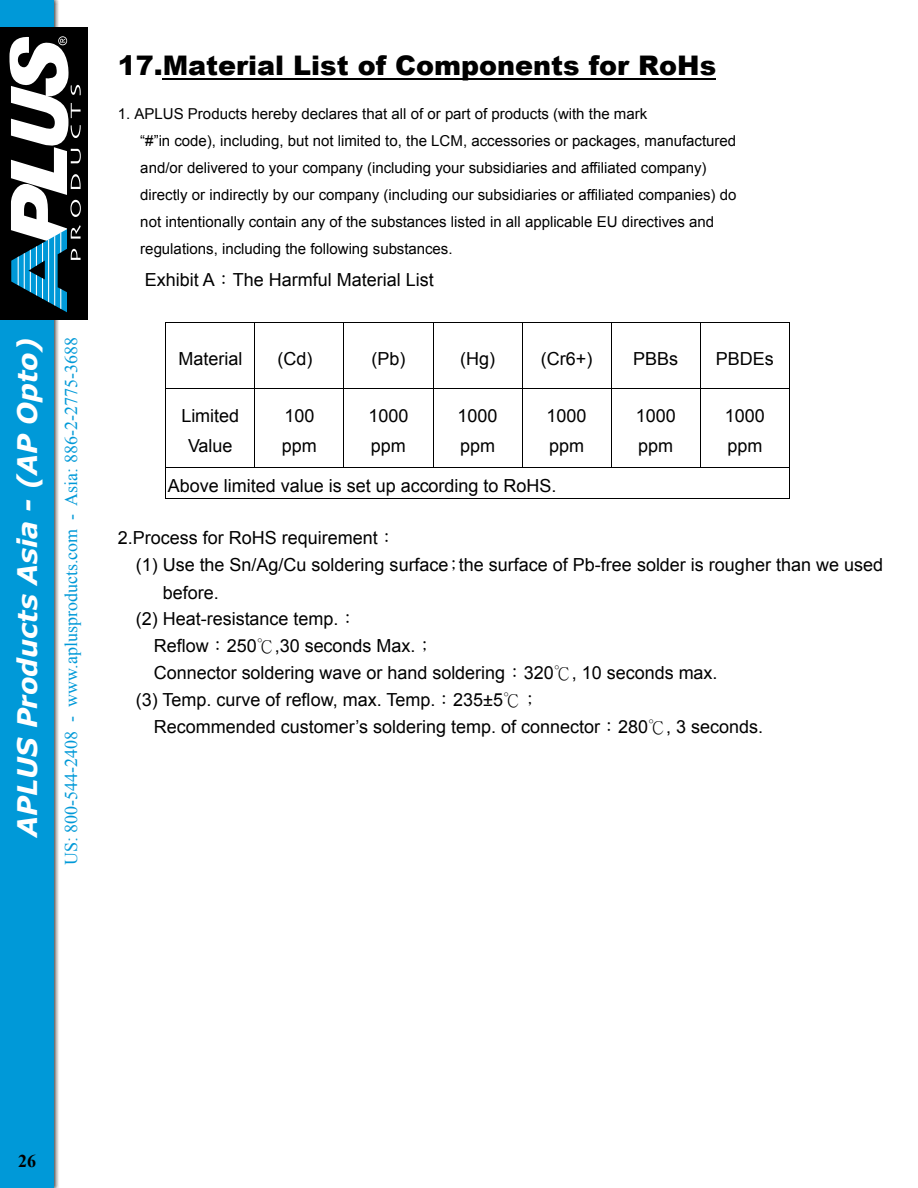
<style>
.page{position:relative;width:918px;height:1188px;background:#fff}
.page>*{position:absolute;margin:0;border:0;box-sizing:border-box;transform-origin:0 0}
.t1{font:900 27px "Arial";color:#000}
.t2{font:italic 700 27px "Verdana";color:#fff}
.t3{font:18px/30px "Arial";color:#000}
.t4{font:18px "Times New Roman";color:#0099d8}
.t5{font:18px "Ming Li U";color:#000}
.t6{font:700 18px "Times New Roman";color:#000}
.t7{font:15px/27px "Arial";color:#000}
.s1{font-family:"P Ming Li U"}
.s2{font-family:"Ming Li U"}
</style>
<div class="page">
<hr style="left:163px;top:78px;width:553px;height:1px;background:#000">
<hr style="left:165px;top:322px;width:625px;height:1px;background:#000">
<hr style="left:165px;top:323px;width:1px;height:66px;background:#000">
<hr style="left:255px;top:323px;width:1px;height:66px;background:#000">
<hr style="left:344px;top:323px;width:1px;height:66px;background:#000">
<hr style="left:433px;top:323px;width:1px;height:66px;background:#000">
<hr style="left:522px;top:323px;width:1px;height:66px;background:#000">
<hr style="left:611px;top:323px;width:1px;height:66px;background:#000">
<hr style="left:700px;top:323px;width:1px;height:66px;background:#000">
<hr style="left:789px;top:323px;width:1px;height:66px;background:#000">
<hr style="left:165px;top:389px;width:625px;height:1px;background:#000">
<hr style="left:165px;top:389px;width:1px;height:78px;background:#000">
<hr style="left:255px;top:389px;width:1px;height:78px;background:#000">
<hr style="left:344px;top:389px;width:1px;height:78px;background:#000">
<hr style="left:433px;top:389px;width:1px;height:78px;background:#000">
<hr style="left:522px;top:389px;width:1px;height:78px;background:#000">
<hr style="left:611px;top:389px;width:1px;height:78px;background:#000">
<hr style="left:700px;top:389px;width:1px;height:78px;background:#000">
<hr style="left:789px;top:389px;width:1px;height:78px;background:#000">
<hr style="left:165px;top:467px;width:625px;height:1px;background:#000">
<hr style="left:165px;top:468px;width:1px;height:31px;background:#000">
<hr style="left:165px;top:498px;width:624px;height:1px;background:#000">
<hr style="left:789px;top:468px;width:1px;height:31px;background:#000">
<div style="left:0;top:0;width:59px;height:1188px;background:#000;opacity:.75"></div>
<div style="left:0;top:0;width:54px;height:1188px;background:#0099d8"></div>
<div style="left:0;top:27px;width:88px;height:293px;background:#000"></div>
<svg style="left:9px;top:36px;width:72px;height:276px"></svg>
<h1 class="t2" style="left:10px;top:837px;width:501px;rotate:-90deg">APLUS Products Asia - (AP Opto)</h1>
<p class="t4" style="left:59px;top:865px;width:529px;rotate:-90deg">US: 800-544-2408 - www.aplusproducts.com - Asia: 886-2-2775-3688</p>
<h1 class="t1" style="left:118px;top:45px;width:600px">17.Material List of Components for RoHs</h1>
<p class="t7" style="left:140px;top:100px;width:598px;text-indent:-22px">1. APLUS Products hereby declares that all of or part of products (with the mark<br>“#”in code), including, but not limited to, the LCM, accessories or packages, manufactured and/or delivered to your company (including your subsidiaries and affiliated company) directly or indirectly by our company (including our subsidiaries or affiliated companies) do not intentionally contain any of the substances listed in all applicable EU directives and regulations, including the following substances.</p>
<p class="t3" style="left:145px;top:265px;width:291px">Exhibit A<span class="s1">：</span>The Harmful Material List</p>
<p class="t3" style="left:178px;top:344px;width:66px">Material</p>
<p class="t3" style="left:277px;top:344px;width:36px">(Cd)</p>
<p class="t3" style="left:371px;top:344px;width:36px">(Pb)</p>
<p class="t3" style="left:460px;top:344px;width:36px">(Hg)</p>
<p class="t3" style="left:541px;top:344px;width:53px">(Cr6+)</p>
<p class="t3" style="left:633px;top:344px;width:47px">PBBs</p>
<p class="t3" style="left:716px;top:344px;width:60px">PBDEs</p>
<p class="t3" style="left:181px;top:401px;width:59px;text-align:center">Limited<br>Value</p>
<p class="t3" style="left:282px;top:401px;width:37px">100 ppm</p>
<p class="t3" style="left:368px;top:401px;width:41px">1000 ppm</p>
<p class="t3" style="left:458px;top:401px;width:41px">1000 ppm</p>
<p class="t3" style="left:547px;top:401px;width:41px">1000 ppm</p>
<p class="t3" style="left:636px;top:401px;width:41px">1000 ppm</p>
<p class="t3" style="left:725px;top:401px;width:41px">1000 ppm</p>
<p class="t3" style="left:168px;top:471px;width:390px">Above limited value is set up according to RoHS.</p>
<p class="t3" style="left:118px;top:523px;width:280px">2.Process for RoHS requirement<span class="s1">：</span></p>
<p class="t3" style="left:136px;top:550px;width:749px">(1) Use the Sn/Ag/Cu soldering surface<span class="s1">；</span>the surface of Pb-free solder is rougher than we used</p>
<p class="t3" style="left:163px;top:578px;width:58px">before.</p>
<p class="t3" style="left:154px;top:606px;width:282px;line-height:27px;text-indent:-18px">(2) Heat-resistance temp.<span class="s1">：<br></span>Reflow<span class="s1">：</span>250 ,30 seconds Max.<span class="s1">；</span></p>
<p class="t5" style="left:257px;top:638px;width:19px">℃</p>
<p class="t3" style="left:154px;top:658px;width:565px">Connector soldering wave or hand soldering<span class="s1">：</span>320 , 10 seconds max.</p>
<p class="t5" style="left:554px;top:665px;width:19px">℃</p>
<p class="t3" style="left:154px;top:687px;width:611px;line-height:27px;text-indent:-18px">(3) Temp. curve of reflow, max. Temp.<span class="s1">：</span>235±5<span class="s2">℃</span><span class="s1">；<br></span>Recommended customer’s soldering temp. of connector<span class="s1">：</span>280 , 3 seconds.</p>
<p class="t5" style="left:648px;top:719px;width:19px">℃</p>
<p class="t6" style="left:18px;top:1149px;width:19px">26</p>
</div>
